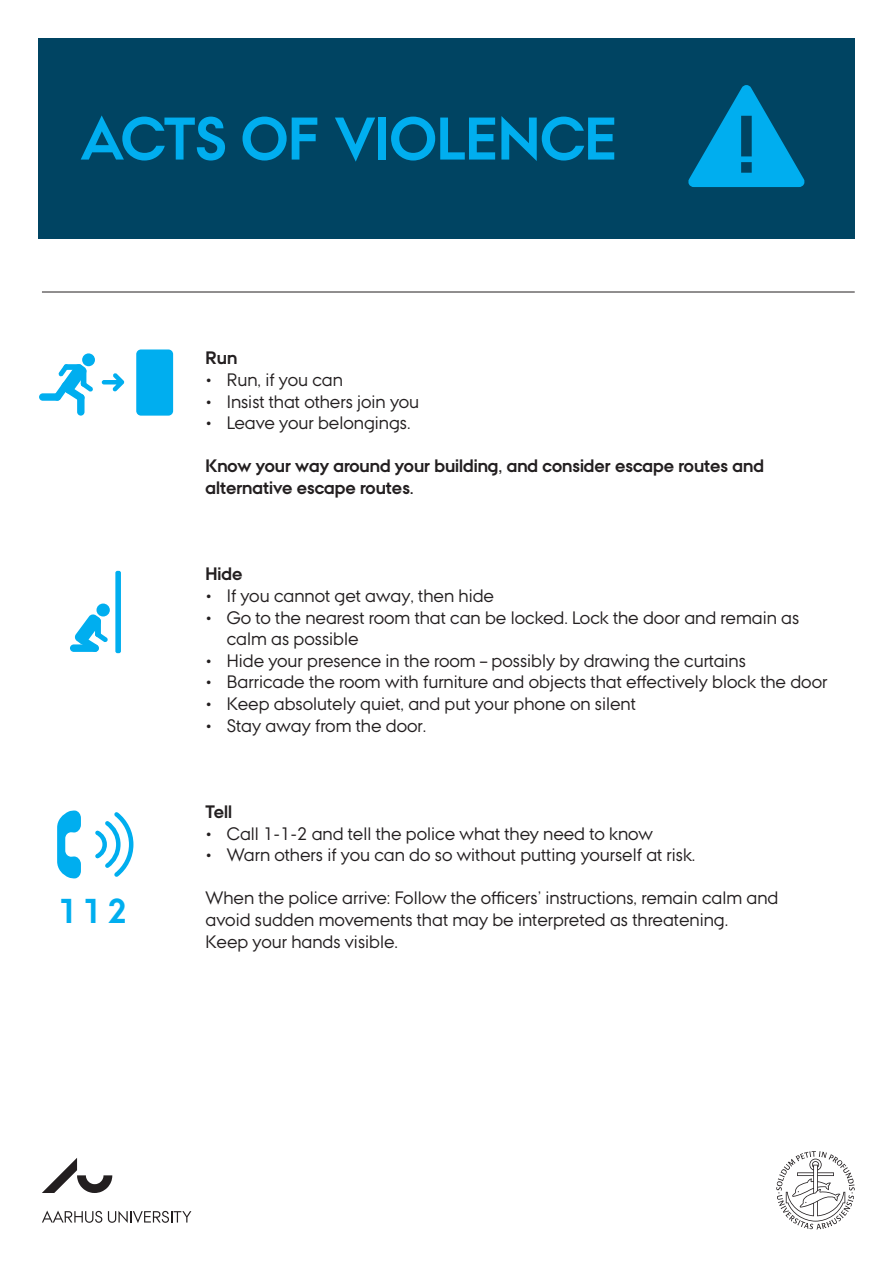
<style>
.page{position:relative;width:893px;height:1263px;background:#fff}
.page>*{position:absolute;margin:0;border:0;box-sizing:border-box;transform-origin:0 0}
.t1{font:700 60px "AU Passata";color:#00aeef}
.t2{font:700 34.5px "AU Passata";color:#00aeef}
.t3{font:18px "AU Passata";color:#231f20}
.t4{font:700 18px "AU Passata";color:#231f20}
</style>
<div class="page">
<div style="left:38px;top:38px;width:817px;height:201px;background:#004462"></div>
<svg style="left:688px;top:85px;width:117px;height:102px"></svg>
<hr style="left:42px;top:292px;width:813px;height:1px;background:#231f20">
<svg style="left:776px;top:1151px;width:79px;height:78px"></svg>
<svg style="left:42px;top:1158px;width:70px;height:35px"></svg>
<svg style="left:42px;top:1210px;width:60px;height:13px"></svg>
<svg style="left:108px;top:1211px;width:83px;height:12px"></svg>
<div style="left:115px;top:571px;width:6px;height:82px;background:#00aeef;border-radius:2px"></div>
<div style="left:96px;top:603px;width:14px;height:13px;background:#00aeef;border-radius:50%"></div>
<div style="left:70px;top:644px;width:29px;height:8px;background:#00aeef;border-radius:4px"></div>
<svg style="left:74px;top:614px;width:34px;height:38px"></svg>
<div style="left:136px;top:349px;width:37px;height:67px;background:#00aeef;border-radius:5px"></div>
<div style="left:82px;top:353px;width:13px;height:13px;background:#00aeef;border-radius:50%"></div>
<div style="left:77px;top:394px;width:8px;height:22px;background:#00aeef;border-radius:4px"></div>
<div style="left:39px;top:393px;width:22px;height:8px;background:#00aeef;border-radius:4px"></div>
<svg style="left:53px;top:364px;width:40px;height:38px"></svg>
<svg style="left:102px;top:373px;width:22px;height:19px"></svg>
<svg style="left:57px;top:810px;width:24px;height:68px"></svg>
<svg style="left:95px;top:812px;width:39px;height:65px"></svg>
<p class="t1" style="left:81px;top:104px;width:537px">ACTS OF VIOLENCE</p>
<p class="t4" style="left:206px;top:348px;width:33px">Run</p>
<p class="t3" style="left:206px;top:369px;width:139px">• Run, if you can</p>
<p class="t3" style="left:206px;top:391px;width:215px">• Insist that others join you</p>
<p class="t3" style="left:206px;top:412px;width:207px">• Leave your belongings.</p>
<p class="t4" style="left:206px;top:456px;width:560px">Know your way around your building, and consider escape routes and</p>
<p class="t4" style="left:206px;top:477px;width:210px">alternative escape routes.</p>
<p class="t2" style="left:58px;top:891px;width:70px">112</p>
<p class="t4" style="left:206px;top:564px;width:39px">Hide</p>
<p class="t3" style="left:206px;top:585px;width:290px">• If you cannot get away, then hide</p>
<p class="t3" style="left:206px;top:607px;width:595px">• Go to the nearest room that can be locked. Lock the door and remain as</p>
<p class="t3" style="left:227px;top:628px;width:133px">calm as possible</p>
<p class="t3" style="left:206px;top:650px;width:542px">• Hide your presence in the room – possibly by drawing the curtains</p>
<p class="t3" style="left:206px;top:672px;width:623px">• Barricade the room with furniture and objects that effectively block the door</p>
<p class="t3" style="left:206px;top:693px;width:432px">• Keep absolutely quiet, and put your phone on silent</p>
<p class="t3" style="left:206px;top:715px;width:222px">• Stay away from the door.</p>
<p class="t4" style="left:206px;top:801px;width:28px">Tell</p>
<p class="t3" style="left:206px;top:823px;width:449px">• Call 1-1-2 and tell the police what they need to know</p>
<p class="t3" style="left:206px;top:844px;width:491px">• Warn others if you can do so without putting yourself at risk.</p>
<p class="t3" style="left:206px;top:888px;width:574px">When the police arrive: Follow the officers’ instructions, remain calm and</p>
<p class="t3" style="left:206px;top:909px;width:524px">avoid sudden movements that may be interpreted as threatening.</p>
<p class="t3" style="left:206px;top:931px;width:194px">Keep your hands visible.</p>
</div>
